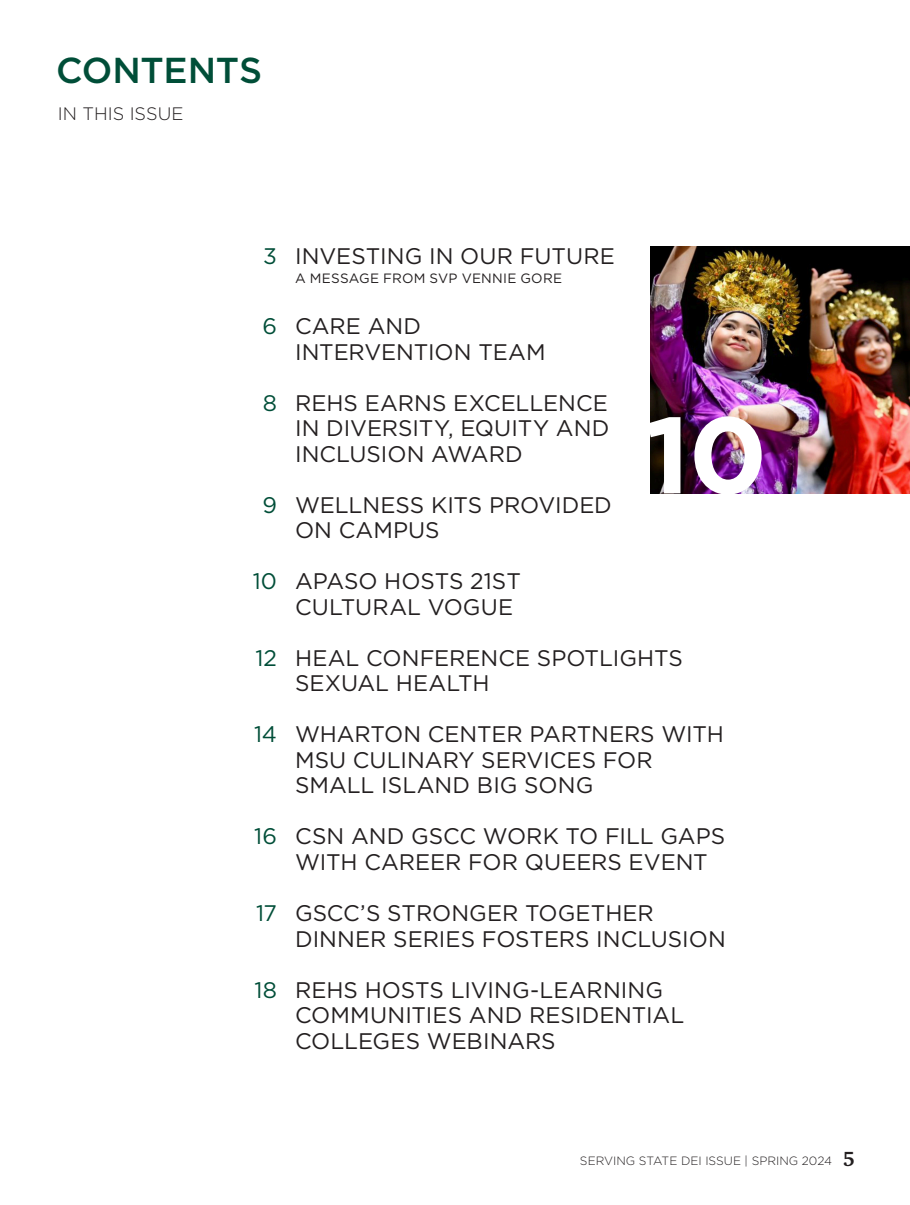
<style>
.page{position:relative;width:910px;height:1205px;background:#fff}
.page>*{position:absolute;margin:0;border:0;box-sizing:border-box;transform-origin:0 0}
.t1{font:700 108px "Gotham";color:#fff}
.t2{font:500 36px "Gotham";letter-spacing:-.01em;color:#004e38}
.t3{font:22.5px/25.5px "Gotham";color:#231f20}
.t4{font:300 18px "Gotham";color:#231f20}
.t5{font:13.5px "Gotham";letter-spacing:.02em;color:#231f20}
.t6{font:300 12px "Gotham";color:#231f20}
.s1{color:#004e38}
.s2{font-family:"Charter ITC Std";font-weight:700;font-size:21px}
</style>
<div class="page">
<img style="left:650px;top:247px;width:259px;height:246px">
<p class="t2" style="left:56px;top:47px;width:207px">CONTENTS</p>
<p class="t4" style="left:58px;top:102px;width:127px">IN THIS ISSUE</p>
<p class="t3" style="left:263px;top:242px;width:353px"><span class="s1">3</span> INVESTING IN OUR FUTURE</p>
<p class="t5" style="left:295px;top:269px;width:268px">A MESSAGE FROM SVP VENNIE GORE</p>
<p class="t3" style="left:295px;top:313px;width:252px;text-indent:-33px"><span class="s1">6</span> CARE AND<br>INTERVENTION TEAM</p>
<p class="t3" style="left:295px;top:389px;width:316px;text-align:justify;text-indent:-32px"><span class="s1">8</span> REHS EARNS EXCELLENCE IN DIVERSITY, EQUITY AND INCLUSION AWARD</p>
<p class="t3" style="left:295px;top:491px;width:318px;text-indent:-33px"><span class="s1">9</span> WELLNESS KITS PROVIDED<br>ON CAMPUS</p>
<p class="t3" style="left:295px;top:568px;width:227px;text-indent:-42px"><span class="s1">10</span> APASO HOSTS 21ST<br>CULTURAL VOGUE</p>
<p class="t3" style="left:295px;top:644px;width:389px;text-indent:-39px"><span class="s1">12</span> HEAL CONFERENCE SPOTLIGHTS<br>SEXUAL HEALTH</p>
<p class="t3" style="left:295px;top:721px;width:430px;text-indent:-41px"><span class="s1">14</span> WHARTON CENTER PARTNERS WITH<br>MSU CULINARY SERVICES FOR<br>SMALL ISLAND BIG SONG</p>
<p class="t3" style="left:295px;top:823px;width:431px;text-indent:-41px"><span class="s1">16</span> CSN AND GSCC WORK TO FILL GAPS<br>WITH CAREER FOR QUEERS EVENT</p>
<p class="t3" style="left:295px;top:899px;width:432px;text-indent:-39px"><span class="s1">17</span> GSCC’S STRONGER TOGETHER<br>DINNER SERIES FOSTERS INCLUSION</p>
<p class="t3" style="left:295px;top:976px;width:390px;text-indent:-41px"><span class="s1">18</span> REHS HOSTS LIVING-LEARNING<br>COMMUNITIES AND RESIDENTIAL<br>COLLEGES WEBINARS</p>
<p class="t1" style="left:644px;top:383px;width:124px">10</p>
<p class="t6" style="left:580px;top:1152px;width:276px">SERVING STATE DEI ISSUE | SPRING 2024 <span class="s2">5</span></p>
</div>
